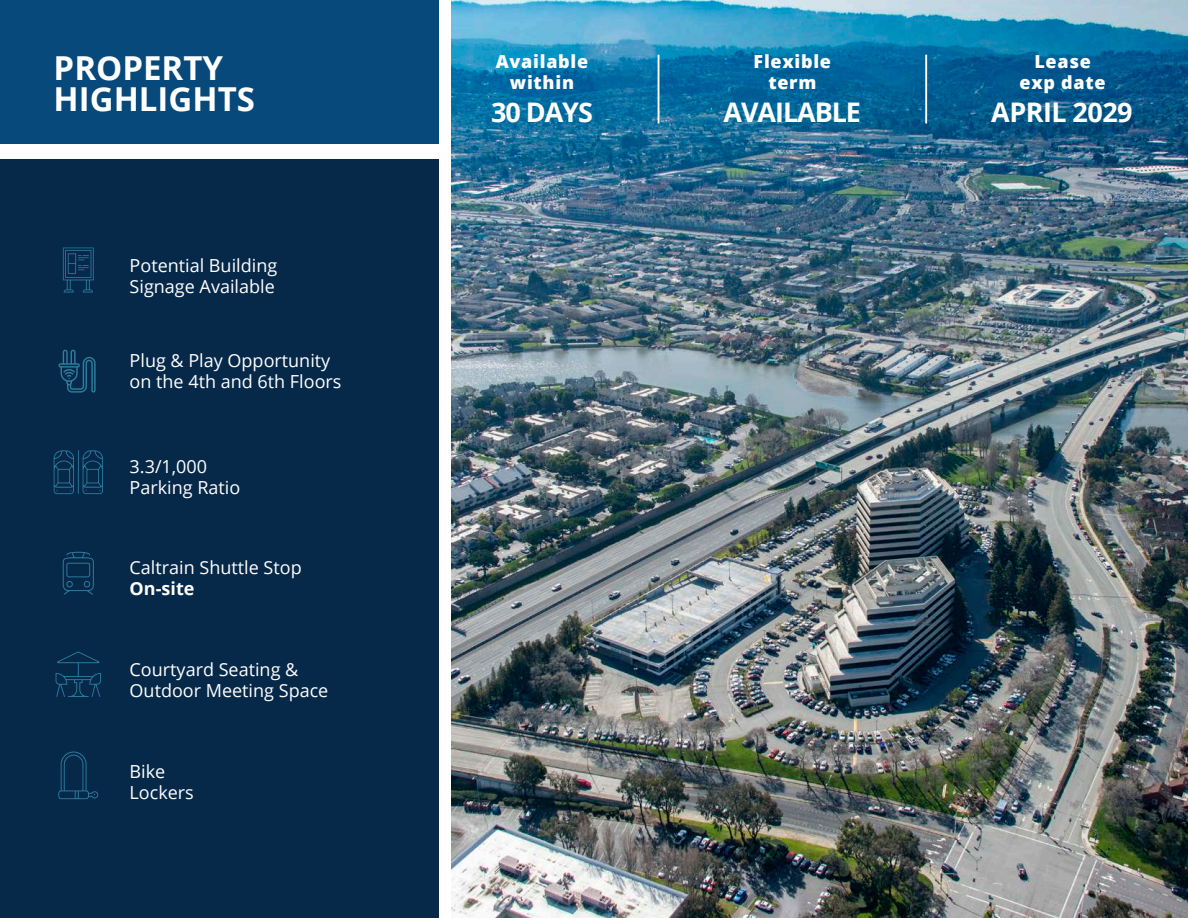
<style>
.page{position:relative;width:1188px;height:918px;background:#fff}
.page>*{position:absolute;margin:0;border:0;box-sizing:border-box;transform-origin:0 0}
.t1{font:700 33px/30.6px "Open Sans";color:#fff}
.t2{font:700 27px "Open Sans";letter-spacing:-.04em;color:#fff}
.t3{font:700 27px "Open Sans";letter-spacing:-.02em;color:#fff}
.t4{font:18px/21px "Open Sans";color:#fff}
.t5{font:800 18px/21px "Open Sans";letter-spacing:.04em;color:#fff;text-align:center}
.s1{font-weight:700}
</style>
<div class="page">
<img style="left:452px;top:0;width:736px;height:918px">
<div style="left:0;top:0;width:439px;height:143px;background:#07497a"></div>
<div style="left:0;top:159px;width:439px;height:759px;background:#072949"></div>
<svg style="left:58px;top:752px;width:41px;height:47px"></svg>
<svg style="left:63px;top:248px;width:31px;height:45px"></svg>
<hr style="left:78px;top:450px;width:1px;height:44px;background:#2b7ea0">
<svg style="left:54px;top:450px;width:20px;height:44px"></svg>
<svg style="left:83px;top:450px;width:20px;height:44px"></svg>
<svg style="left:63px;top:552px;width:31px;height:43px"></svg>
<svg style="left:56px;top:652px;width:45px;height:45px"></svg>
<hr style="left:658px;top:55px;width:1px;height:69px;background:#fff">
<hr style="left:925px;top:55px;width:2px;height:69px;background:#fff">
<svg style="left:58px;top:350px;width:38px;height:42px"></svg>
<p class="t1" style="left:54px;top:52px;width:203px">PROPERTY<br>HIGHLIGHTS</p>
<p class="t4" style="left:130px;top:254px;width:149px">Potential Building<br>Signage Available</p>
<p class="t4" style="left:130px;top:350px;width:213px">Plug &amp; Play Opportunity on the 4th and 6th Floors</p>
<p class="t4" style="left:130px;top:456px;width:112px">3.3/1,000<br>Parking Ratio</p>
<p class="t4" style="left:130px;top:556px;width:174px">Caltrain Shuttle Stop<br><span class="s1">On-site</span></p>
<p class="t4" style="left:130px;top:659px;width:200px">Courtyard Seating &amp;<br>Outdoor Meeting Space</p>
<p class="t4" style="left:130px;top:761px;width:66px">Bike<br>Lockers</p>
<p class="t5" style="left:496px;top:50px;width:94px">Available within</p>
<p class="t2" style="left:491px;top:93px;width:103px">30 DAYS</p>
<p class="t5" style="left:754px;top:50px;width:79px">Flexible</p>
<p class="t5" style="left:768px;top:71px;width:50px">term</p>
<p class="t2" style="left:724px;top:93px;width:139px">AVAILABLE</p>
<p class="t5" style="left:1020px;top:50px;width:87px">Lease exp date</p>
<p class="t3" style="left:991px;top:93px;width:143px">APRIL 2029</p>
</div>
